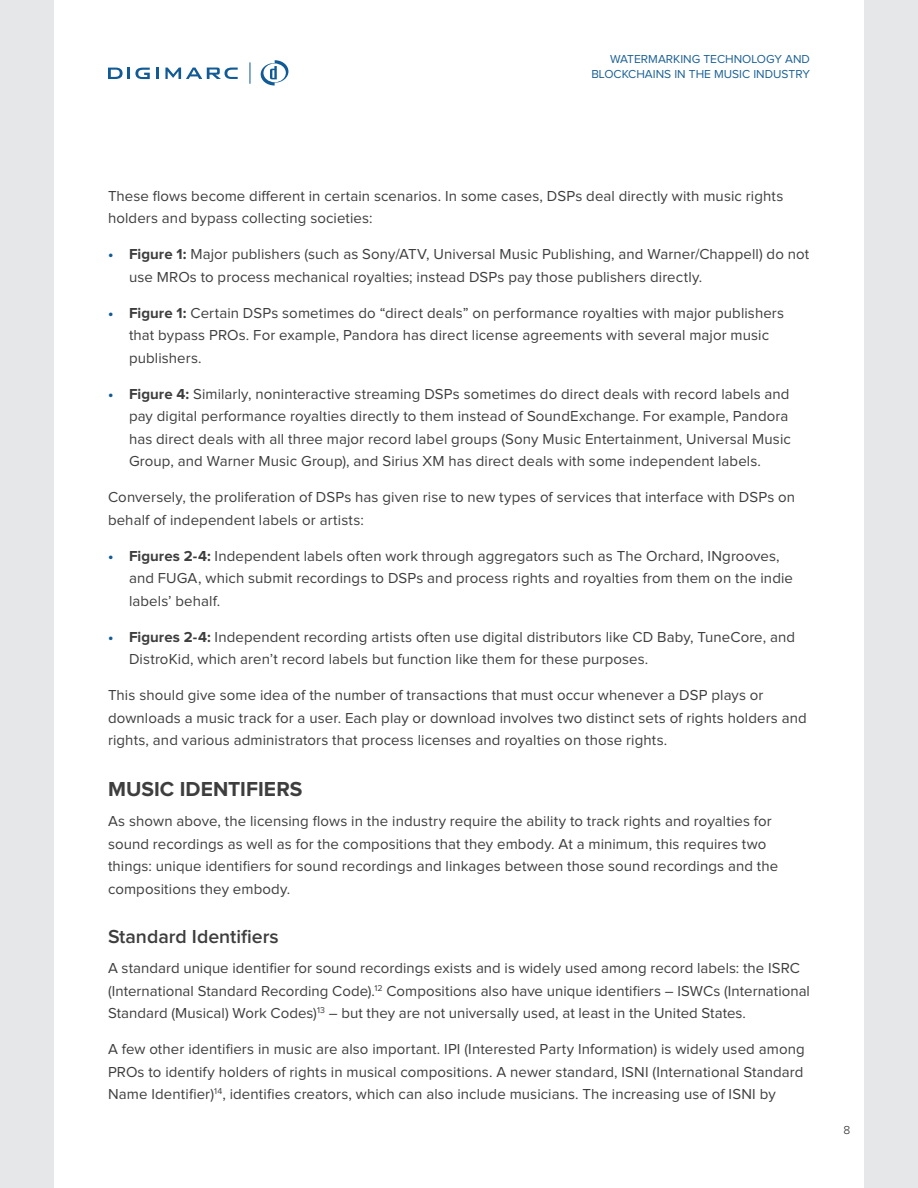
<style>
.page{position:relative;width:918px;height:1188px;background:#fff}
.page>*{position:absolute;margin:0;border:0;box-sizing:border-box;transform-origin:0 0}
.Subhead_All_Caps{font:700 21px "Proxima Nova";letter-spacing:.005em;color:#3e3e3f}
.Paragraph_Head_Gray{font:600 19.5px "Proxima Nova";color:#3e3e3f}
.Body_Med_10pt{font:15px/22.5px "Proxima Nova";letter-spacing:.005em;color:#3e3e3f}
.t1{font:12px/15px "Proxima Nova";color:#1b6194;text-align:right}
.t2{font:300 12px "Proxima Nova";color:#231f20}
.s1{font-weight:700;color:#105a96}
.s2{font-weight:700}
</style>
<div class="page">
<div style="left:864px;top:0;width:54px;height:1188px;background:#e6e7e9"></div>
<div style="left:0;top:0;width:54px;height:1188px;background:#e6e7e9"></div>
<svg style="left:156px;top:68px;width:3px;height:11px"></svg>
<svg style="left:108px;top:68px;width:42px;height:11px"></svg>
<svg style="left:165px;top:68px;width:73px;height:11px"></svg>
<svg style="left:261px;top:60px;width:27px;height:25px"></svg>
<svg style="left:249px;top:62px;width:1px;height:22px"></svg>
<p class="t1" style="left:591px;top:52px;width:220px">WATERMARKING TECHNOLOGY AND<br>BLOCKCHAINS IN THE MUSIC INDUSTRY</p>
<p class="Body_Med_10pt" style="left:108px;top:185px;width:677px">These flows become different in certain scenarios. In some cases, DSPs deal directly with music rights holders and bypass collecting societies:</p>
<p class="Body_Med_10pt" style="left:129px;top:243px;width:682px;text-indent:-21px"><span class="s1">•</span> <span class="s2">Figure 1:</span> Major publishers (such as Sony/ATV, Universal Music Publishing, and Warner/Chappell) do not use MROs to process mechanical royalties; instead DSPs pay those publishers directly.</p>
<p class="Body_Med_10pt" style="left:129px;top:302px;width:657px;text-indent:-21px"><span class="s1">•</span> <span class="s2">Figure 1:</span> Certain DSPs sometimes do “direct deals” on performance royalties with major publishers that bypass PROs. For example, Pandora has direct license agreements with several major music publishers.</p>
<p class="Body_Med_10pt" style="left:129px;top:383px;width:663px;text-indent:-21px"><span class="s1">•</span> <span class="s2">Figure 4:</span> Similarly, noninteractive streaming DSPs sometimes do direct deals with record labels and pay digital performance royalties directly to them instead of SoundExchange. For example, Pandora has direct deals with all three major record label groups (Sony Music Entertainment, Universal Music Group, and Warner Music Group), and Sirius XM has direct deals with some independent labels.</p>
<p class="Body_Med_10pt" style="left:108px;top:486px;width:689px">Conversely, the proliferation of DSPs has given rise to new types of services that interface with DSPs on behalf of independent labels or artists:</p>
<p class="Body_Med_10pt" style="left:129px;top:545px;width:665px;text-indent:-21px"><span class="s1">•</span> <span class="s2">Figures 2-4:</span> Independent labels often work through aggregators such as The Orchard, INgrooves, and FUGA, which submit recordings to DSPs and process rights and royalties from them on the indie labels’ behalf.</p>
<p class="Body_Med_10pt" style="left:129px;top:626px;width:668px;text-indent:-21px"><span class="s1">•</span> <span class="s2">Figures 2-4:</span> Independent recording artists often use digital distributors like CD Baby, TuneCore, and<br>DistroKid, which aren’t record labels but function like them for these purposes.</p>
<p class="Body_Med_10pt" style="left:108px;top:684px;width:700px">This should give some idea of the number of transactions that must occur whenever a DSP plays or downloads a music track for a user. Each play or download involves two distinct sets of rights holders and rights, and various administrators that process licenses and royalties on those rights.</p>
<p class="Subhead_All_Caps" style="left:108px;top:777px;width:196px">MUSIC IDENTIFIERS</p>
<p class="Body_Med_10pt" style="left:108px;top:810px;width:672px">As shown above, the licensing flows in the industry require the ability to track rights and royalties for sound recordings as well as for the compositions that they embody. At a minimum, this requires two things: unique identifiers for sound recordings and linkages between those sound recordings and the compositions they embody.</p>
<p class="Paragraph_Head_Gray" style="left:108px;top:926px;width:172px">Standard Identifiers</p>
<p class="Body_Med_10pt" style="left:108px;top:957px;width:704px">A standard unique identifier for sound recordings exists and is widely used among record labels: the ISRC (International Standard Recording Code).<sup>12</sup> Compositions also have unique identifiers – ISWCs (International<br>Standard (Musical) Work Codes)<sup>13</sup> – but they are not universally used, at least in the United States.</p>
<p class="Body_Med_10pt" style="left:108px;top:1038px;width:698px;text-align:justify">A few other identifiers in music are also important. IPI (Interested Party Information) is widely used among PROs to identify holders of rights in musical compositions. A newer standard, ISNI (International Standard Name Identifier)<sup>14</sup>, identifies creators, which can also include musicians. The increasing use of ISNI by</p>
<p class="t2" style="left:844px;top:1123px;width:8px">8</p>
</div>
